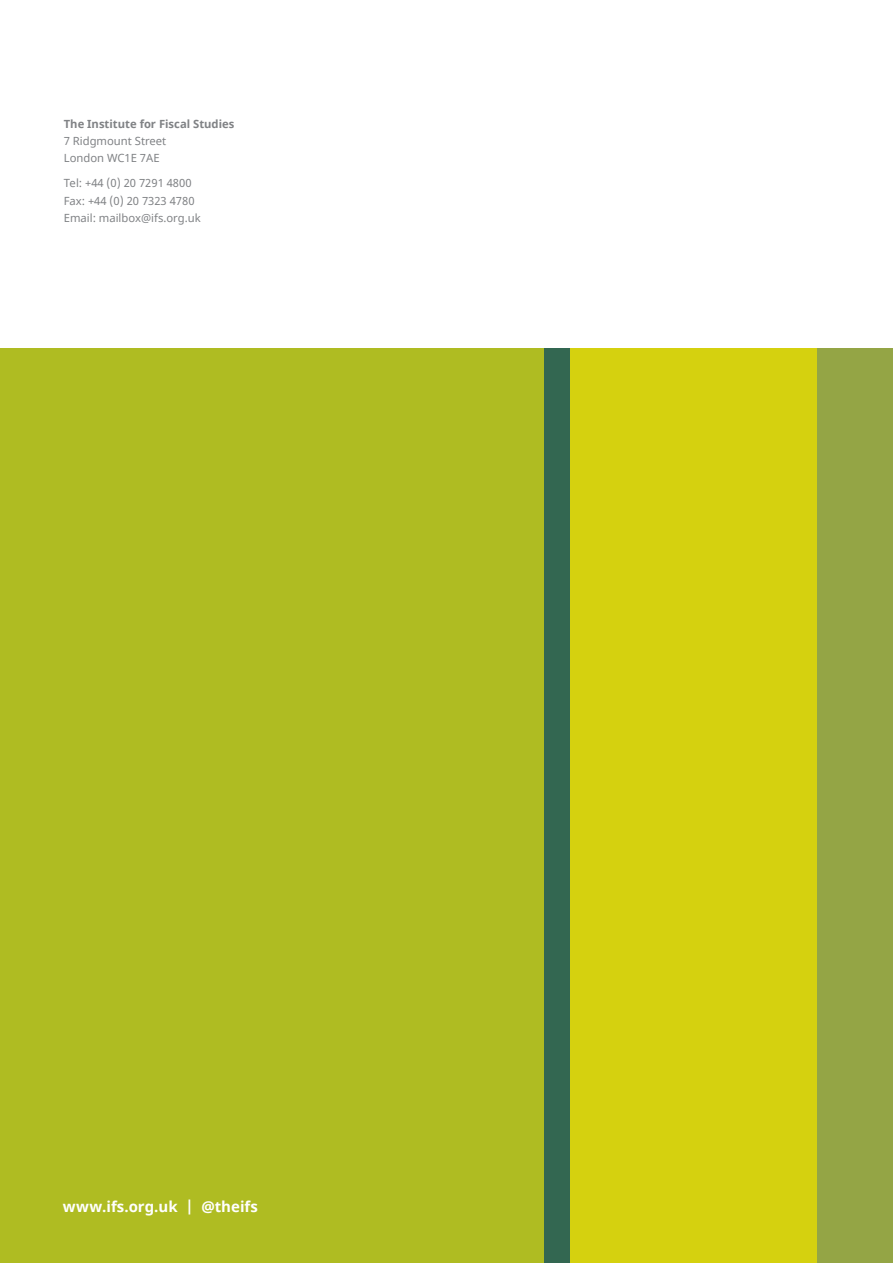
<style>
.page{position:relative;width:893px;height:1263px;background:#fff}
.page>*{position:absolute;margin:0;border:0;box-sizing:border-box;transform-origin:0 0}
.t1{font:700 15px "Noto Sans";color:#fff}
.t2{font:11.25px/17.2px "Noto Sans";color:#808285}
.t3{font:700 11.25px "Noto Sans";color:#808285}
</style>
<div class="page">
<div style="left:0;top:349px;width:893px;height:914px;background:#afbc22"></div>
<div style="left:816px;top:349px;width:77px;height:914px;background:#94a545"></div>
<div style="left:544px;top:349px;width:26px;height:914px;background:#336751"></div>
<div style="left:570px;top:349px;width:246px;height:914px;background:#d5d10f"></div>
<p class="t3" style="left:64px;top:116px;width:172px">The Institute for Fiscal Studies</p>
<p class="t2" style="left:64px;top:133px;width:104px">7 Ridgmount Street<br>London WC1E 7AE</p>
<p class="t2" style="left:64px;top:175px;width:138px">Tel: +44 (0) 20 7291 4800<br>Fax: +44 (0) 20 7323 4780<br>Email: mailbox@ifs.org.uk</p>
<h1 class="t1" style="left:63px;top:1196px;width:197px">www.ifs.org.uk | @theifs</h1>
</div>
